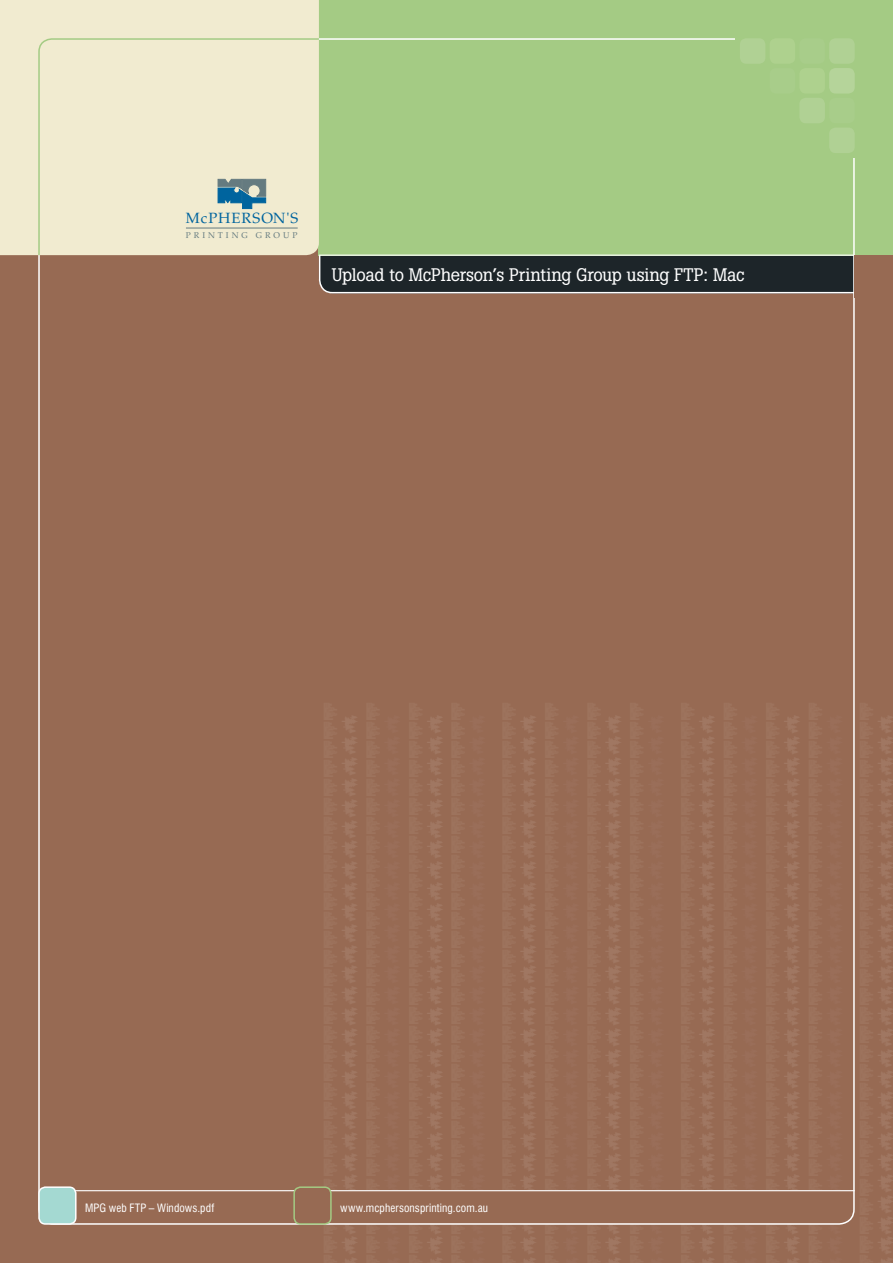
<style>
.page{position:relative;width:893px;height:1263px;background:#fff}
.page>*{position:absolute;margin:0;border:0;box-sizing:border-box;transform-origin:0 0}
._1-PDF_title{font:18px "Boton";letter-spacing:-.015em;color:#fff}
.t1{font:14.85px "Palatino";letter-spacing:.07em;color:#00649e}
._2-PDF_filename_W{font:condensed 11.25px "Swiss 721";letter-spacing:.01em;color:#fff}
.t2{font:8.25px "Palatino";letter-spacing:.35em;color:#657b80}
</style>
<div class="page">
<div style="left:0;top:234px;width:893px;height:1029px;background:#976a53"></div>
<div style="left:319px;top:0;width:574px;height:255px;background:#a4cb84"></div>
<hr style="left:64px;top:1190px;width:791px;height:1px;background:#fff">
<div style="left:0;top:0;width:319px;height:255px;background:#f1ebd0"></div>
<div style="left:38px;top:38px;width:281px;height:217px;background:#f1ebd0"></div>
<svg style="left:218px;top:179px;width:48px;height:30px"></svg>
<hr style="left:186px;top:228px;width:112px;height:1px;background:#657b80">
<div style="left:829px;top:38px;width:26px;height:26px;background:#b0d194;border-radius:6px"></div>
<div style="left:829px;top:68px;width:26px;height:26px;background:#b5d49a;border-radius:6px"></div>
<div style="left:829px;top:98px;width:26px;height:25px;background:#a8cd8a;border-radius:6px"></div>
<div style="left:829px;top:128px;width:26px;height:25px;background:#b0d194;border-radius:6px"></div>
<div style="left:799px;top:38px;width:26px;height:26px;background:#a8cd8a;border-radius:6px"></div>
<div style="left:770px;top:38px;width:25px;height:26px;background:#aed18e;border-radius:6px"></div>
<div style="left:740px;top:38px;width:25px;height:26px;background:#b0d194;border-radius:6px"></div>
<div style="left:799px;top:68px;width:26px;height:26px;background:#aed18e;border-radius:6px"></div>
<div style="left:770px;top:68px;width:25px;height:26px;background:#a8cd8a;border-radius:6px"></div>
<div style="left:799px;top:98px;width:26px;height:25px;background:#b0d194;border-radius:6px"></div>
<div style="left:39px;top:1187px;width:37px;height:37px;background:#a4d9d2;border-radius:6px"></div>
<div style="left:38px;top:1186px;width:39px;height:39px;border:2px solid #fff;border-radius:6px"></div>
<div style="left:294px;top:1187px;width:37px;height:37px;background:#976a53;border-radius:6px"></div>
<div style="left:293px;top:1186px;width:39px;height:39px;border:2px solid #a4cb84;border-radius:6px"></div>
<svg style="left:318px;top:254px;width:537px;height:40px;background:#31383a"></svg>
<p class="t1" style="left:186px;top:209px;width:114px">McPHERSON'S</p>
<p class="t2" style="left:186px;top:231px;width:113px">PRINTING GROUP</p>
<p class="_1-PDF_title" style="left:332px;top:264px;width:414px">Upload to McPherson’s Printing Group using FTP: Mac</p>
<p class="_2-PDF_filename_W" style="left:85px;top:1201px;width:131px">MPG web FTP – Windows.pdf</p>
<p class="_2-PDF_filename_W" style="left:340px;top:1201px;width:149px">www.mcphersonsprinting.com.au</p>
</div>
